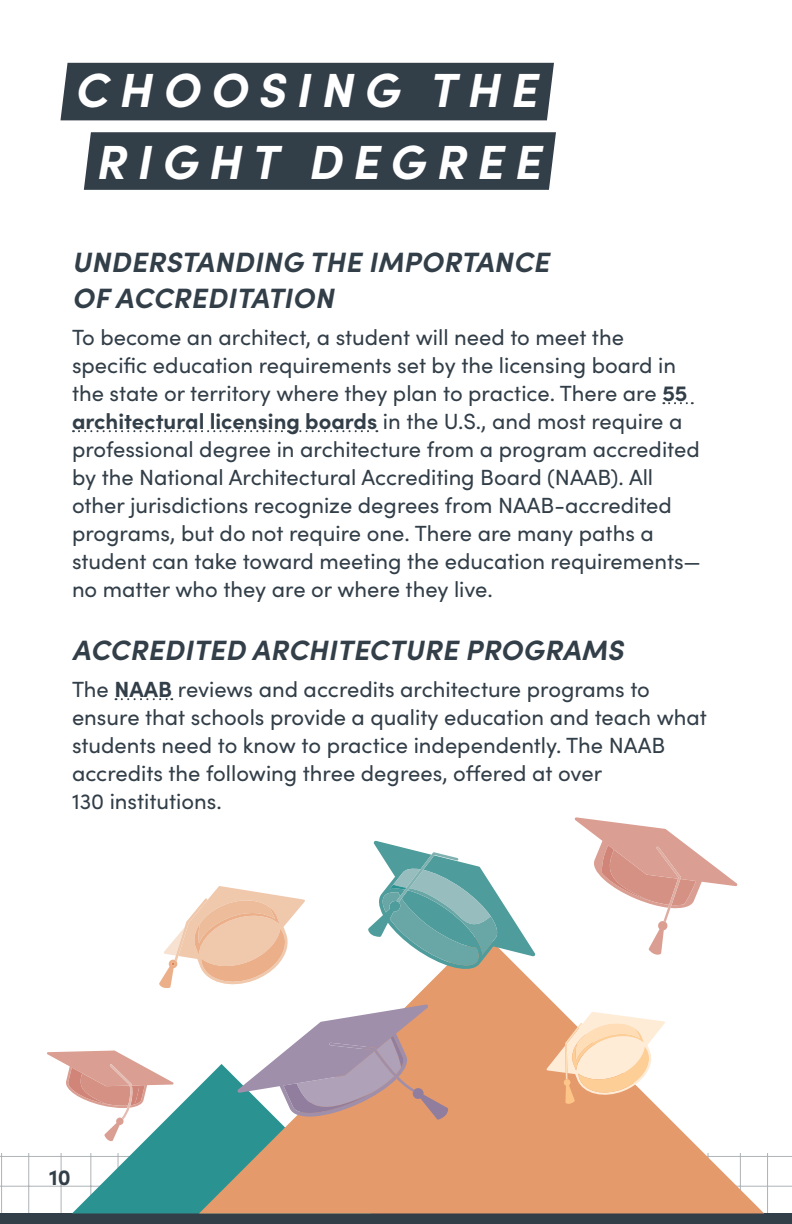
<style>
.page{position:relative;width:792px;height:1224px;background:#fff}
.page>*{position:absolute;margin:0;border:0;box-sizing:border-box;transform-origin:0 0}
.Page_Title{font:italic 700 48px "Sofia Pro";letter-spacing:.21em;color:#fff}
.Sub-header{font:italic 700 28px/36px "Sofia Pro";letter-spacing:.01em;color:#323e48}
.Copy{font:22px/28px "Sofia Pro";color:#323e48}
.t1{font:700 22px "Sofia Pro";color:#323e48}
.s1{font-weight:700}
</style>
<div class="page">
<hr style="left:0;top:1153px;width:1px;height:71px;background:#323e48">
<hr style="left:1px;top:1153px;width:1px;height:71px;background:#323e48">
<hr style="left:28px;top:1153px;width:1px;height:71px;background:#323e48">
<hr style="left:61px;top:1153px;width:1px;height:71px;background:#323e48">
<hr style="left:767px;top:1153px;width:1px;height:71px;background:#323e48">
<hr style="left:791px;top:1153px;width:1px;height:71px;background:#323e48">
<hr style="left:0;top:1186px;width:792px;height:1px;background:#323e48">
<hr style="left:0;top:1156px;width:792px;height:1px;background:#323e48">
<hr style="left:0;top:1153px;width:792px;height:1px;background:#323e48">
<div style="left:0;top:1213px;width:791px;height:11px;background:#323e48"></div>
<div style="left:84px;top:132px;width:472px;height:58px;background:#323e48"></div>
<div style="left:60px;top:63px;width:494px;height:57px;background:#323e48"></div>
<svg style="left:663px;top:402px;width:30px;height:2px"></svg>
<svg style="left:73px;top:430px;width:304px;height:2px"></svg>
<svg style="left:116px;top:698px;width:56px;height:2px"></svg>
<svg style="left:72px;top:1086px;width:127px;height:127px;fill:#2a9391"></svg>
<svg style="left:199px;top:954px;width:565px;height:259px;fill:#e59a6c"></svg>
<svg style="left:547px;top:1012px;width:118px;height:92px"></svg>
<svg style="left:159px;top:886px;width:146px;height:103px"></svg>
<svg style="left:237px;top:1004px;width:211px;height:116px"></svg>
<svg style="left:575px;top:817px;width:162px;height:138px"></svg>
<svg style="left:47px;top:1051px;width:127px;height:90px"></svg>
<svg style="left:368px;top:841px;width:167px;height:132px"></svg>
<h1 class="Page_Title" style="left:74px;top:54px;width:464px">CHOOSING THE</h1>
<h1 class="Page_Title" style="left:95px;top:126px;width:447px">RIGHT DEGREE</h1>
<h2 class="Sub-header" style="left:72px;top:242px;width:479px">UNDERSTANDING THE IMPORTANCE<br>OF ACCREDITATION</h2>
<p class="Copy" style="left:72px;top:322px;width:630px">To become an architect, a student will need to meet the specific education requirements set by the licensing board in the state or territory where they plan to practice. There are <span class="s1">55 architectural licensing boards</span> in the U.S., and most require a professional degree in architecture from a program accredited by the National Architectural Accrediting Board (NAAB). All other jurisdictions recognize degrees from NAAB-accredited programs, but do not require one. There are many paths a student can take toward meeting the education requirements— no matter who they are or where they live.</p>
<h2 class="Sub-header" style="left:72px;top:630px;width:553px">ACCREDITED ARCHITECTURE PROGRAMS</h2>
<p class="Copy" style="left:72px;top:674px;width:636px">The <span class="s1">NAAB</span> reviews and accredits architecture programs to ensure that schools provide a quality education and teach what students need to know to practice independently. The NAAB accredits the following three degrees, offered at over<br>130 institutions.</p>
<p class="t1" style="left:49px;top:1160px;width:23px">10</p>
</div>
